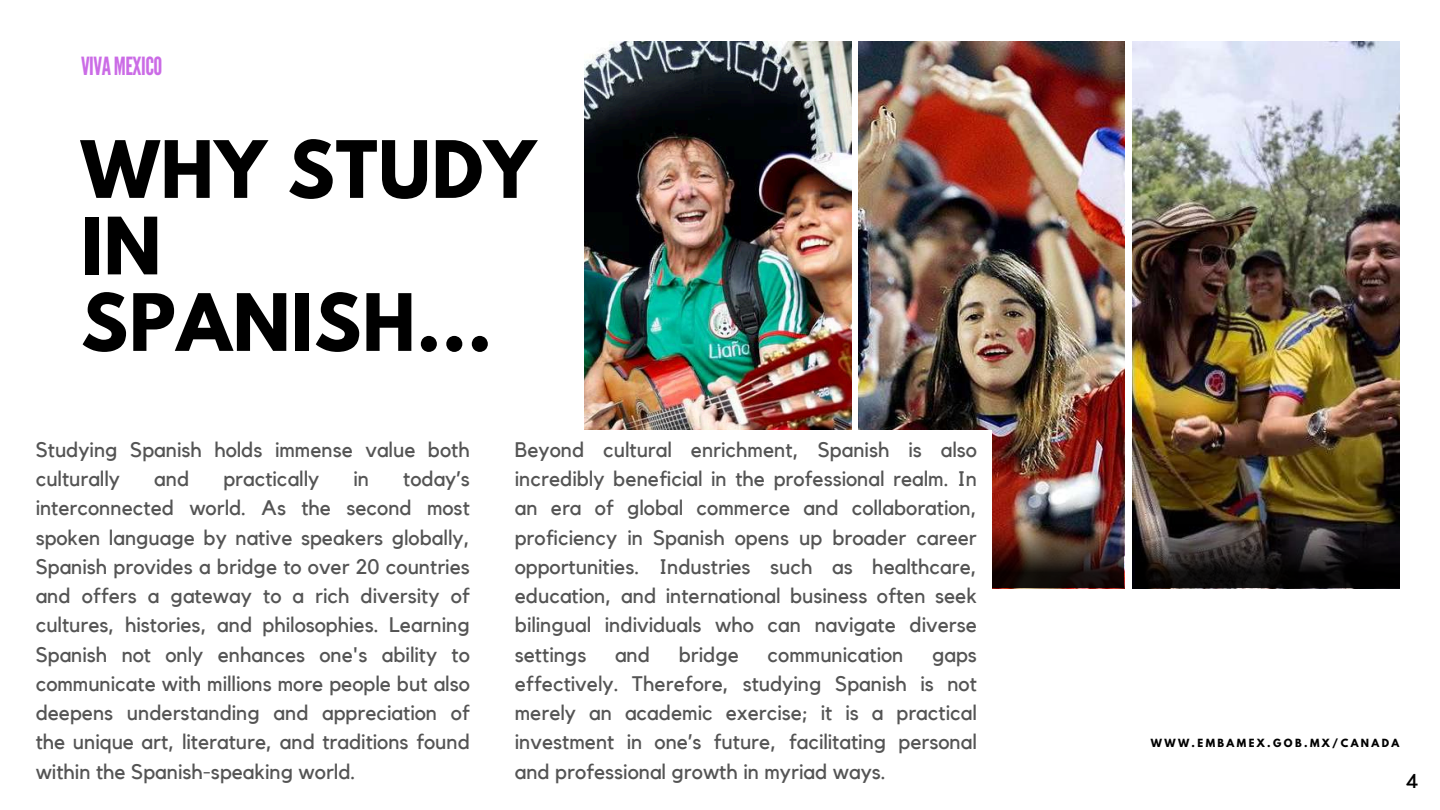
<style>
.page{position:relative;width:1440px;height:810px;background:#fff}
.page>*{position:absolute;margin:0;border:0;box-sizing:border-box;transform-origin:0 0}
.t1{font:700 70px/76.5px "League Spartan";letter-spacing:.015em;color:#000}
.t2{font:25px "League Gothic";letter-spacing:-.02em;color:#cb6ce6}
.t3{font:21px/29.2px "Kollektif";color:#545454;text-align:justify}
.t4{font:20px "Kollektif";color:#000}
.t5{font:700 10px "League Spartan";letter-spacing:.24em;color:#000}
</style>
<div class="page">
<img style="left:584px;top:41px;width:267px;height:389px">
<img style="left:859px;top:41px;width:266px;height:547px">
<img style="left:1132px;top:41px;width:267px;height:547px">
<img style="left:991px;top:439px;width:133px;height:149px">
<div style="left:81px;top:430px;width:910px;height:299px;background:#fff"></div>
<img style="left:1135px;top:439px;width:264px;height:149px">
<p class="t2" style="left:81px;top:51px;width:83px">VIVAMEXICO</p>
<h1 class="t1" style="left:81px;top:140px;width:456px">WHY STUDY<br>IN<br>SPANISH...</h1>
<p class="t3" style="left:36px;top:436px;width:436px">Studying Spanish holds immense value both culturally</p>
<p class="t3" style="left:36px;top:465px;width:436px;text-indent:368px">today’s interconnected world. As the second most spoken language by native speakers globally, Spanish provides a bridge to over 20 countries and offers a gateway to a rich diversity of cultures, histories, and philosophies. Learning Spanish not only enhances one's ability to communicate with millions more people but also deepens understanding and appreciation of the unique art, literature, and traditions found within the Spanish-speaking world.</p>
<p class="t3" style="left:154px;top:465px;width:36px">and</p>
<p class="t3" style="left:223px;top:465px;width:98px">practically</p>
<p class="t3" style="left:354px;top:465px;width:17px">in</p>
<p class="t3" style="left:515px;top:436px;width:464px">Beyond cultural enrichment, Spanish is also incredibly beneficial in the professional realm. In an era of global commerce and collaboration, proficiency in Spanish opens up broader career opportunities. Industries such as healthcare, education, and international business often seek bilingual individuals who can navigate diverse settings</p>
<p class="t3" style="left:615px;top:641px;width:36px">and</p>
<p class="t3" style="left:679px;top:641px;width:62px">bridge</p>
<p class="t3" style="left:768px;top:641px;width:137px">communication</p>
<p class="t3" style="left:515px;top:641px;width:464px;text-indent:417px">gaps effectively. Therefore, studying Spanish is not merely an academic exercise; it is a practical investment in one’s future, facilitating personal and professional growth in myriad ways.</p>
<p class="t5" style="left:1151px;top:738px;width:250px">WWW.EMBAMEX.GOB.MX/CANADA</p>
<p class="t4" style="left:1406px;top:772px;width:14px">4</p>
</div>
